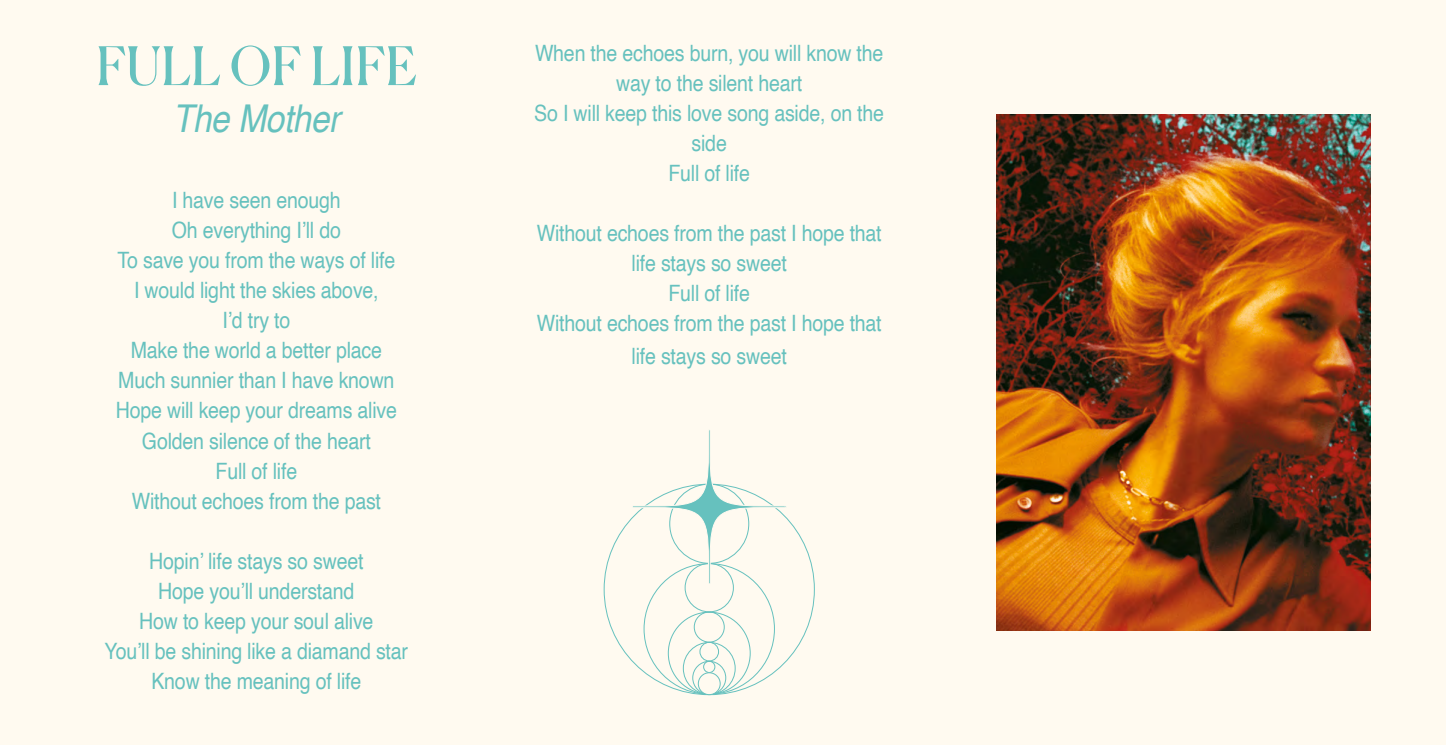
<style>
.page{position:relative;width:1446px;height:745px;background:#fff}
.page>*{position:absolute;margin:0;border:0;box-sizing:border-box;transform-origin:0 0}
.t1{font:53px "Canela";letter-spacing:.01em;color:#66c1be;scale:.95 1}
.t2{font:italic 38.25px "Helvetica";letter-spacing:-.01em;color:#66c1be;scale:.87 1}
.t3{font:22.5px/30px "Helvetica";letter-spacing:-.01em;color:#66c1be;text-align:center;scale:.87 1}
</style>
<div class="page">
<div style="left:0;top:0;width:1446px;height:744px;background:#fffaf0"></div>
<img style="left:997px;top:114px;width:373px;height:516px">
<div style="left:683px;top:641px;width:52px;height:53px;border:1px solid #66c1be;border-radius:50%"></div>
<div style="left:692px;top:660px;width:34px;height:34px;border:1px solid #66c1be;border-radius:50%"></div>
<div style="left:685px;top:563px;width:49px;height:48px;border:1px solid #66c1be;border-radius:50%"></div>
<div style="left:694px;top:611px;width:30px;height:31px;border:1px solid #66c1be;border-radius:50%"></div>
<div style="left:699px;top:641px;width:20px;height:20px;border:1px solid #66c1be;border-radius:50%"></div>
<div style="left:703px;top:660px;width:12px;height:12px;border:1px solid #66c1be;border-radius:50%"></div>
<div style="left:698px;top:672px;width:22px;height:22px;background:#fffaf0;border-radius:50%"></div>
<div style="left:698px;top:672px;width:22px;height:22px;border:1px solid #66c1be;border-radius:50%"></div>
<svg style="left:631px;top:430px;width:156px;height:154px"></svg>
<h1 class="t1" style="left:96px;top:25px;width:339px">FULL OF LIFE</h1>
<h2 class="t2" style="left:173px;top:89px;width:194px">The Mother</h2>
<p class="t3" style="left:116px;top:186px;width:325px">I have seen enough<br>Oh everything I’ll do<br>To save you from the ways of life<br>I would light the skies above,<br>I’d try to<br>Make the world a better place<br>Much sunnier than I have known<br>Hope will keep your dreams alive<br>Golden silence of the heart<br>Full of life<br>Without echoes from the past</p>
<p class="t3" style="left:105px;top:546px;width:350px">Hopin’ life stays so sweet<br>Hope you’ll understand<br>How to keep your soul alive<br>You’ll be shining like a diamand star<br>Know the meaning of life</p>
<p class="t3" style="left:534px;top:38px;width:404px">When the echoes burn, you will know the way to the silent heart<br>So I will keep this love song aside, on the side<br>Full of life</p>
<p class="t3" style="left:537px;top:218px;width:398px">Without echoes from the past I hope that life stays so sweet<br>Full of life<br>Without echoes from the past I hope that</p>
<p class="t3" style="left:631px;top:341px;width:180px">life stays so sweet</p>
</div>
